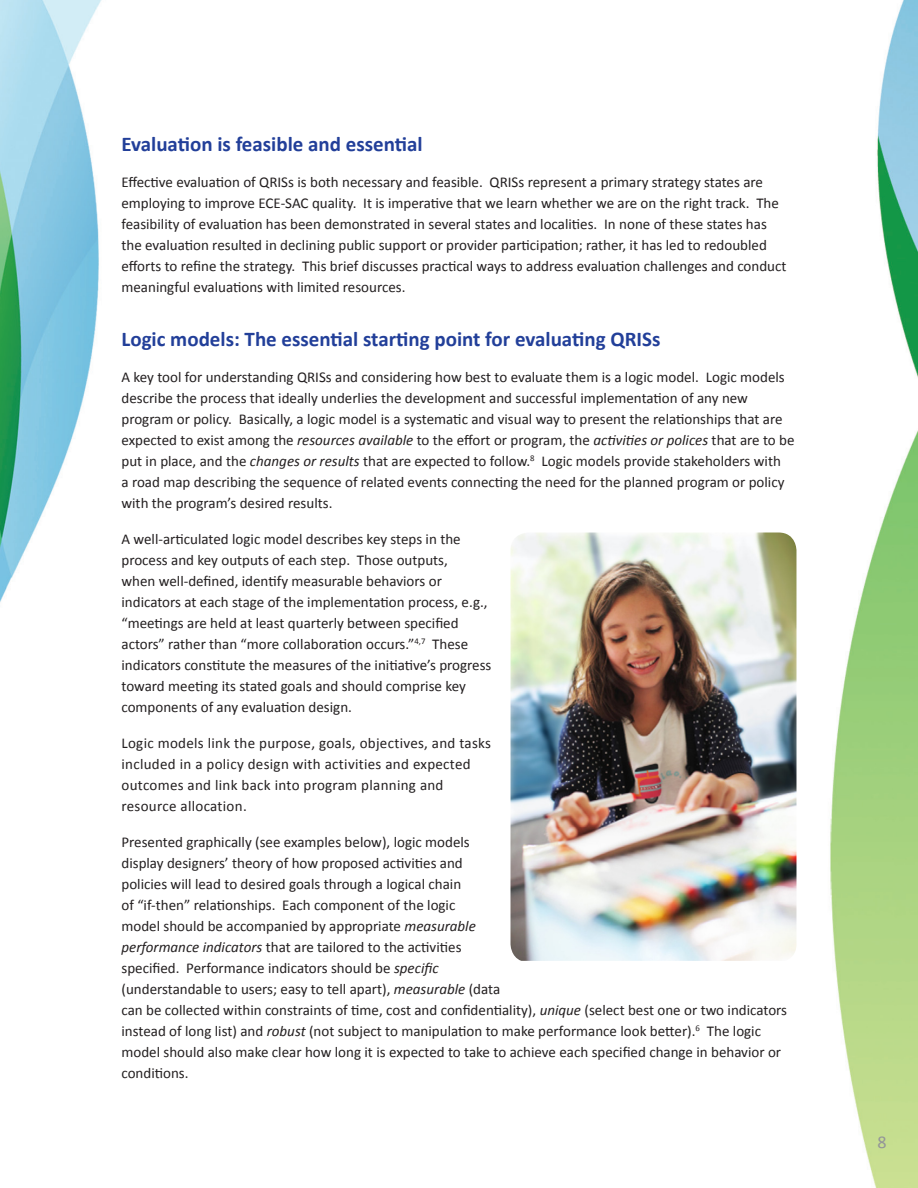
<style>
.page{position:relative;width:918px;height:1188px;background:#fff}
.page>*{position:absolute;margin:0;border:0;box-sizing:border-box;transform-origin:0 0}
.t1{font:700 21px "Calibri";color:#223f99}
.t2{font:18px "Calibri";color:#939598}
.t3{font:15px/21px "Calibri";color:#231f20}
.t4{font:15px/21px "Calibri";letter-spacing:.02em;color:#231f20}
.s1{font-style:italic}
</style>
<div class="page">
<img style="left:0;top:0;width:918px;height:1188px">
<img style="left:511px;top:532px;width:285px;height:429px">
<h3 class="t1" style="left:122px;top:131px;width:303px">Evaluation is feasible and essential</h3>
<p class="t3" style="left:122px;top:171px;width:667px">Effective evaluation of QRISs is both necessary and feasible. QRISs represent a primary strategy states are employing to improve ECE-SAC quality. It is imperative that we learn whether we are on the right track. The feasibility of evaluation has been demonstrated in several states and localities. In none of these states has the evaluation resulted in declining public support or provider participation; rather, it has led to redoubled efforts to refine the strategy. This brief discusses practical ways to address evaluation challenges and conduct meaningful evaluations with limited resources.</p>
<h3 class="t1" style="left:122px;top:326px;width:541px">Logic models: The essential starting point for evaluating QRISs</h3>
<p class="t3" style="left:121px;top:366px;width:675px">A key tool for understanding QRISs and considering how best to evaluate them is a logic model. Logic models describe the process that ideally underlies the development and successful implementation of any new program or policy. Basically, a logic model is a systematic and visual way to present the relationships that are expected to exist among the <span class="s1">resources available</span> to the effort or program, the <span class="s1">activities or polices</span> that are to be put in place, and the <span class="s1">changes or results</span> that are expected to follow.<sup>8</sup> Logic models provide stakeholders with<br>a road map describing the sequence of related events connecting the need for the planned program or policy with the program’s desired results.</p>
<p class="t3" style="left:122px;top:528px;width:371px">A well-articulated logic model describes key steps in the process and key outputs of each step. Those outputs,<br>when well-defined, identify measurable behaviors or indicators at each stage of the implementation process, e.g., “meetings are held at least quarterly between specified actors” rather than “more collaboration occurs.”<sup>4,7</sup> These indicators constitute the measures of the initiative’s progress toward meeting its stated goals and should comprise key components of any evaluation design.</p>
<p class="t4" style="left:122px;top:732px;width:371px">Logic models link the purpose, goals, objectives, and tasks included in a policy design with activities and expected outcomes and link back into program planning and resource allocation.</p>
<p class="t3" style="left:122px;top:831px;width:356px">Presented graphically (see examples below), logic models display designers’ theory of how proposed activities and policies will lead to desired goals through a logical chain of “if-then” relationships. Each component of the logic model should be accompanied by appropriate <span class="s1">measurable performance indicators</span> that are tailored to the activities</p>
<p class="t3" style="left:121px;top:957px;width:667px">specified. Performance indicators should be <span class="s1">specific<br></span>(understandable to users; easy to tell apart), <span class="s1">measurable</span> (data<br>can be collected within constraints of time, cost and confidentiality), <span class="s1">unique</span> (select best one or two indicators instead of long list) and <span class="s1">robust</span> (not subject to manipulation to make performance look better).<sup>6</sup> The logic model should also make clear how long it is expected to take to achieve each specified change in behavior or conditions.</p>
<p class="t2" style="left:877px;top:1130px;width:11px">8</p>
</div>
